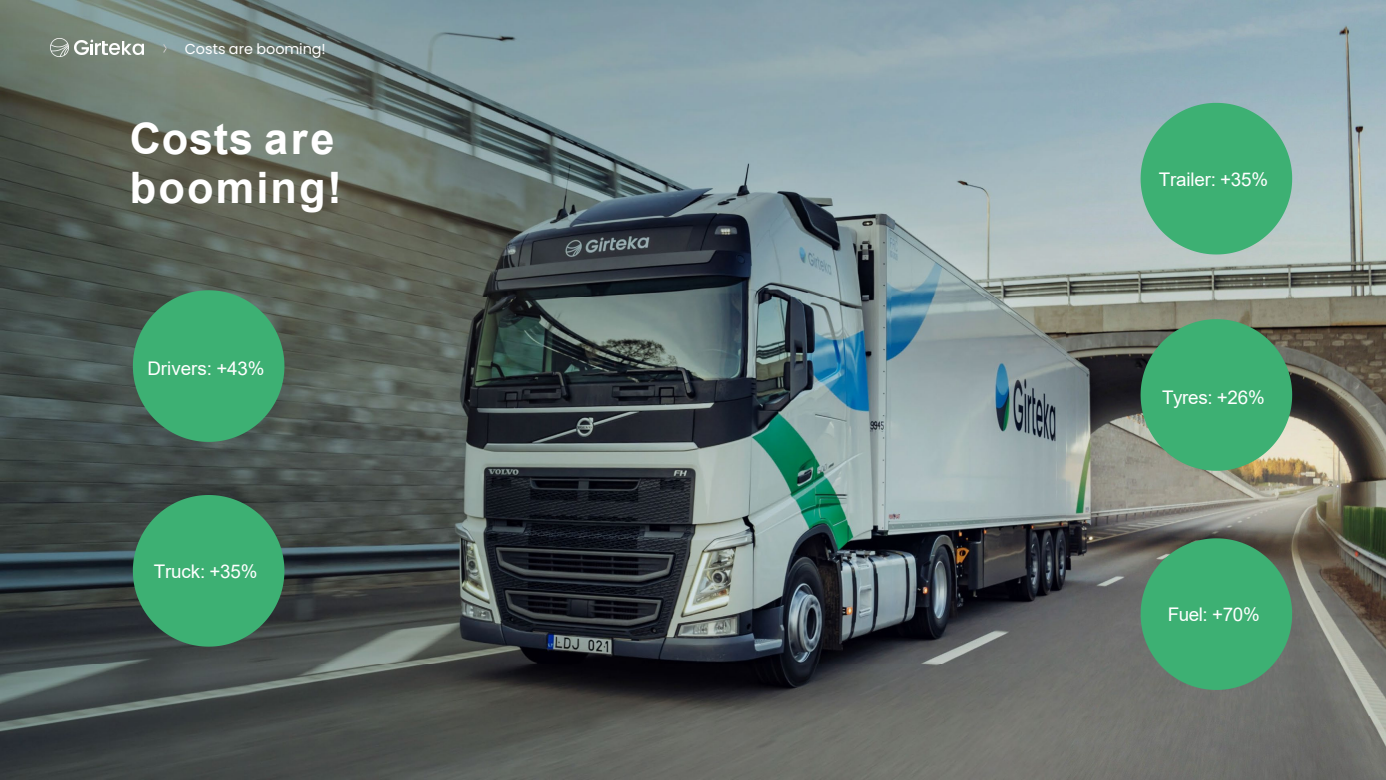
<style>
.page{position:relative;width:1386px;height:780px;background:#fff}
.page>*{position:absolute;margin:0;border:0;box-sizing:border-box;transform-origin:0 0}
.t1{font:700 43.31px/49px "Arial";letter-spacing:.05em;color:#fff}
.t2{font:18.81px "Arial";letter-spacing:-.01em;color:#fff}
.t3{font:14.44px "Poppins";letter-spacing:-.005em;color:#fff}
</style>
<div class="page">
<img style="left:0;top:0;width:1385px;height:779px">
<svg style="left:133px;top:494px;width:151px;height:152px;background:#3c9868"></svg>
<svg style="left:133px;top:290px;width:151px;height:151px;background:#409d6b"></svg>
<svg style="left:1140px;top:538px;width:151px;height:151px;background:#459f6e"></svg>
<svg style="left:1140px;top:319px;width:151px;height:151px;background:#4ea773"></svg>
<svg style="left:1140px;top:103px;width:151px;height:151px;background:#54b283"></svg>
<svg style="left:163px;top:44px;width:4px;height:9px"></svg>
<svg style="left:90px;top:39px;width:11px;height:16px"></svg>
<img style="left:103px;top:41px;width:5px;height:14px">
<svg style="left:109px;top:44px;width:11px;height:11px"></svg>
<img style="left:122px;top:41px;width:22px;height:14px">
<img style="left:74px;top:41px;width:14px;height:14px">
<img style="left:51px;top:39px;width:18px;height:18px">
<p class="t3" style="left:185px;top:40px;width:142px">Costs are booming!</p>
<h2 class="t1" style="left:130px;top:115px;width:213px">Costs are booming!</h2>
<p class="t2" style="left:147px;top:355px;width:119px">Drivers: +43%</p>
<p class="t2" style="left:154px;top:558px;width:105px">Truck: +35%</p>
<p class="t2" style="left:1158px;top:166px;width:111px">Trailer: +35%</p>
<p class="t2" style="left:1161px;top:384px;width:104px">Tyres: +26%</p>
<p class="t2" style="left:1167px;top:601px;width:93px">Fuel: +70%</p>
</div>
